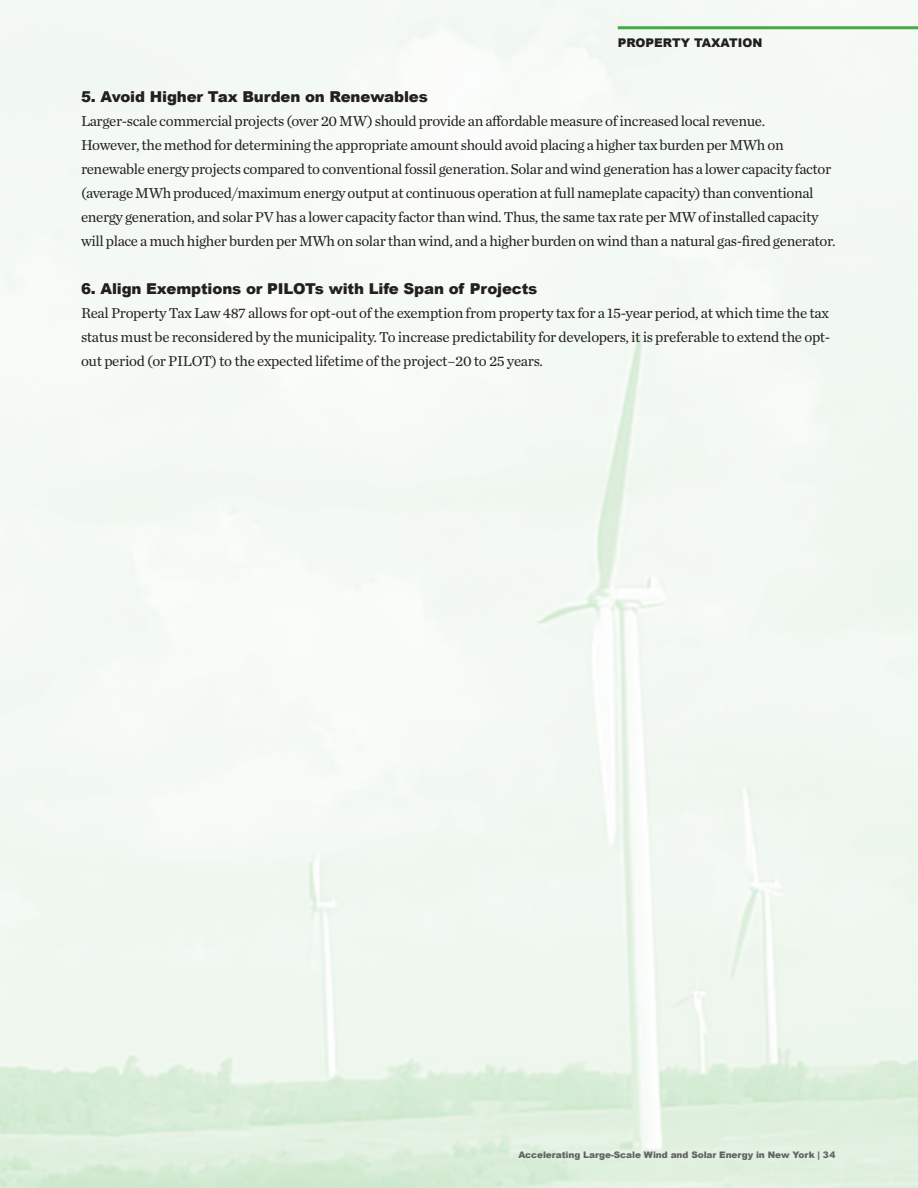
<style>
.page{position:relative;width:918px;height:1188px;background:#fff}
.page>*{position:absolute;margin:0;border:0;box-sizing:border-box;transform-origin:0 0}
.Subhead_1{font:15px/24px "Chronicle Text G1";letter-spacing:-.025em;color:#231f20}
.Subhead_1-2{font:900 15px "Arial";letter-spacing:-.01em;color:#231f20}
.t1{font:900 12px "Arial";color:#231f20}
.t2{font:900 9px "Arial";letter-spacing:-.01em;color:#636366}
</style>
<div class="page">
<hr style="left:618px;top:26px;width:300px;height:3px;background:#44aa42">
<p class="t1" style="left:618px;top:34px;width:146px">PROPERTY TAXATION</p>
<p class="Subhead_1-2" style="left:81px;top:86px;width:348px">5. Avoid Higher Tax Burden on Renewables</p>
<p class="Subhead_1" style="left:81px;top:108px;width:756px">Larger-scale commercial projects (over 20 MW) should provide an affordable measure of increased local revenue.<br>However, the method for determining the appropriate amount should avoid placing a higher tax burden per MWh on renewable energy projects compared to conventional fossil generation. Solar and wind generation has a lower capacity factor (average MWh produced/maximum energy output at continuous operation at full nameplate capacity) than conventional energy generation, and solar PV has a lower capacity factor than wind. Thus, the same tax rate per MW of installed capacity will place a much higher burden per MWh on solar than wind, and a higher burden on wind than a natural gas-fired generator.</p>
<p class="Subhead_1-2" style="left:81px;top:278px;width:458px">6. Align Exemptions or PILOTs with Life Span of Projects</p>
<p class="Subhead_1" style="left:81px;top:300px;width:751px;text-align:justify">Real Property Tax Law 487 allows for opt-out of the exemption from property tax for a 15-year period, at which time the tax status must be reconsidered by the municipality. To increase predictability for developers, it is preferable to extend the opt&shy;out period (or PILOT) to the expected lifetime of the project–20 to 25 years.</p>
<p class="t2" style="left:518px;top:1148px;width:319px">Accelerating Large-Scale Wind and Solar Energy in New York | 34</p>
</div>
